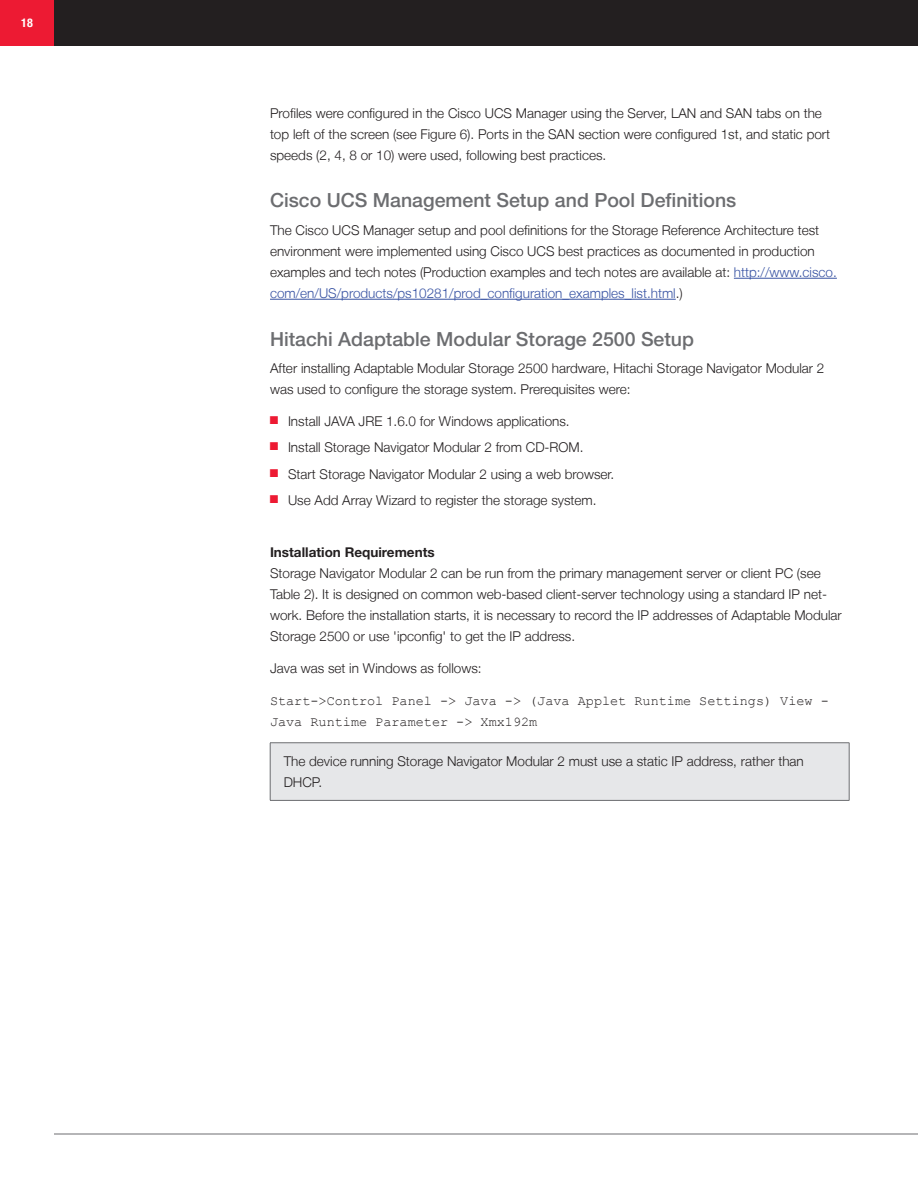
<style>
.page{position:relative;width:918px;height:1188px;background:#fff}
.page>*{position:absolute;margin:0;border:0;box-sizing:border-box;transform-origin:0 0}
.t1{font:500 19.5px "Helvetica Neue LT Std";color:#6c6d70}
.t2{font:300 13.5px/21px "Helvetica Neue LT";color:#231f20}
.t3{font:13.5px/21px "Courier New";color:#231f20}
.t4{font:700 13.5px "Helvetica Neue LT Std";color:#231f20}
.t5{font:700 condensed 12px "Helvetica Neue LT Std";color:#fff}
.s1{color:#3853a3}
.s2{color:#ed1a33}
</style>
<div class="page">
<hr style="left:54px;top:1134px;width:864px;height:1px;background:#6c6d70">
<div style="left:54px;top:0;width:864px;height:46px;background:#231f20"></div>
<div style="left:0;top:0;width:54px;height:46px;background:#ed1a33"></div>
<hr style="left:734px;top:278px;width:103px;height:1px;background:#3853a3">
<hr style="left:270px;top:299px;width:406px;height:1px;background:#3853a3">
<div style="left:270px;top:743px;width:579px;height:57px;background:#e6e7e9"></div>
<hr style="left:270px;top:743px;width:579px;height:1px;background:#6c6d70">
<hr style="left:270px;top:743px;width:1px;height:57px;background:#6c6d70">
<hr style="left:849px;top:743px;width:1px;height:57px;background:#6c6d70">
<hr style="left:270px;top:800px;width:579px;height:1px;background:#6c6d70">
<p class="t5" style="left:21px;top:16px;width:13px">18</p>
<p class="t2" style="left:270px;top:102px;width:562px">Profiles were configured in the Cisco UCS Manager using the Server, LAN and SAN tabs on the top left of the screen (see Figure 6). Ports in the SAN section were configured 1st, and static port speeds (2, 4, 8 or 10) were used, following best practices.</p>
<h1 class="t1" style="left:270px;top:189px;width:468px">Cisco UCS Management Setup and Pool Definitions</h1>
<p class="t2" style="left:270px;top:219px;width:568px">The Cisco UCS Manager setup and pool definitions for the Storage Reference Architecture test environment were implemented using Cisco UCS best practices as documented in production examples and tech notes (Production examples and tech notes are available at: <span class="s1">http://www.cisco. com/en/US/products/ps10281/prod_configuration_examples_list.html</span>.)</p>
<h1 class="t1" style="left:270px;top:327px;width:426px">Hitachi Adaptable Modular Storage 2500 Setup</h1>
<p class="t2" style="left:270px;top:358px;width:556px">After installing Adaptable Modular Storage 2500 hardware, Hitachi Storage Navigator Modular 2 was used to configure the storage system. Prerequisites were:</p>
<p class="t2" style="left:270px;top:410px;width:301px"><span class="s2">■</span> Install JAVA JRE 1.6.0 for Windows applications.</p>
<p class="t2" style="left:270px;top:437px;width:315px"><span class="s2">■</span> Install Storage Navigator Modular 2 from CD-ROM.</p>
<p class="t2" style="left:270px;top:463px;width:346px"><span class="s2">■</span> Start Storage Navigator Modular 2 using a web browser.</p>
<p class="t2" style="left:270px;top:490px;width:328px"><span class="s2">■</span> Use Add Array Wizard to register the storage system.</p>
<p class="t4" style="left:270px;top:544px;width:166px">Installation Requirements</p>
<p class="t2" style="left:270px;top:563px;width:573px">Storage Navigator Modular 2 can be run from the primary management server or client PC (see Table 2). It is designed on common web-based client-server technology using a standard IP net&shy;work. Before the installation starts, it is necessary to record the IP addresses of Adaptable Modular Storage 2500 or use 'ipconfig' to get the IP address.</p>
<p class="t2" style="left:270px;top:657px;width:213px">Java was set in Windows as follows:</p>
<p class="t3" style="left:270px;top:690px;width:560px">Start-&gt;Control Panel -&gt; Java -&gt; (Java Applet Runtime Settings) View -<br>Java Runtime Parameter -&gt; Xmx192m</p>
<p class="t2" style="left:284px;top:750px;width:522px">The device running Storage Navigator Modular 2 must use a static IP address, rather than<br>DHCP.</p>
</div>
